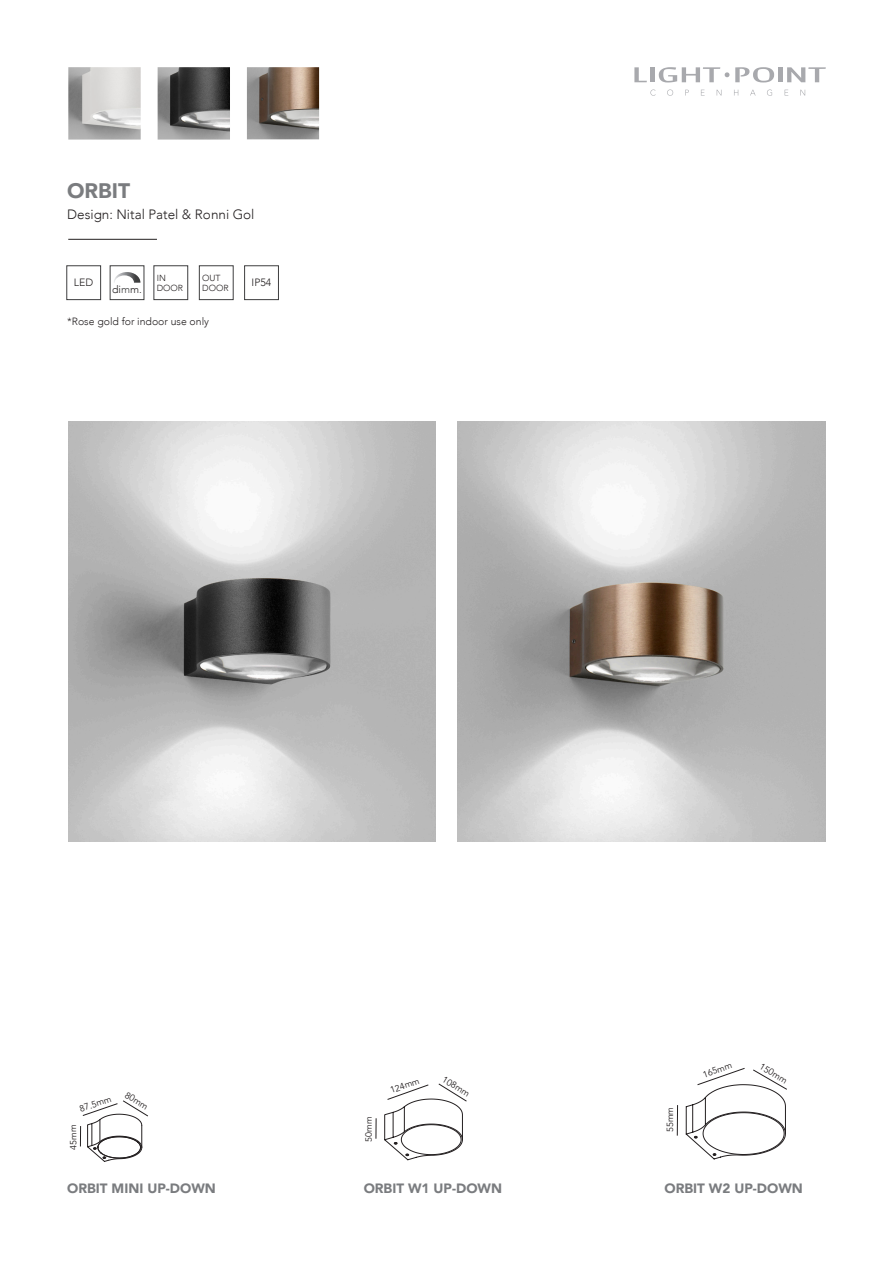
<style>
.page{position:relative;width:893px;height:1263px;background:#fff}
.page>*{position:absolute;margin:0;border:0;box-sizing:border-box;transform-origin:0 0}
.Produktnavn_stor{font:900 21px "Avenir";color:#7a7c7f}
.Produktnavn_Lille{font:900 13.5px "Avenir";color:#7a7c7f}
.Designer{font:300 13.5px "Avenir";color:#231f20}
.Designer-2{font:300 10.65px "Avenir";color:#231f20}
.Stjernemærket{font:300 10.5px "Avenir";color:#231f20}
.Produktmål{font:9px "Avenir";letter-spacing:-.01em;color:#231f20}
.Designer-3{font:300 8.85px/10.6px "Avenir";color:#231f20}
.s1{color:#3e3e3f}
</style>
<div class="page">
<img style="left:68px;top:67px;width:73px;height:73px">
<svg style="left:634px;top:67px;width:13px;height:15px"></svg>
<div style="left:650px;top:67px;width:5px;height:15px;background:#a8a9ad"></div>
<svg style="left:659px;top:67px;width:70px;height:15px"></svg>
<svg style="left:735px;top:67px;width:39px;height:15px"></svg>
<hr style="left:778px;top:67px;width:4px;height:15px;background:#a8a9ad">
<svg style="left:787px;top:67px;width:39px;height:15px"></svg>
<svg style="left:650px;top:90px;width:6px;height:6px"></svg>
<svg style="left:667px;top:90px;width:6px;height:6px"></svg>
<svg style="left:685px;top:90px;width:4px;height:6px"></svg>
<svg style="left:701px;top:90px;width:4px;height:6px"></svg>
<svg style="left:717px;top:90px;width:4px;height:6px"></svg>
<svg style="left:734px;top:90px;width:4px;height:6px"></svg>
<svg style="left:750px;top:90px;width:6px;height:6px"></svg>
<svg style="left:767px;top:90px;width:5px;height:6px"></svg>
<svg style="left:785px;top:90px;width:3px;height:6px"></svg>
<svg style="left:800px;top:90px;width:5px;height:6px"></svg>
<hr style="left:68px;top:239px;width:89px;height:1px;background:#231f20">
<img style="left:68px;top:421px;width:368px;height:421px">
<img style="left:457px;top:421px;width:369px;height:421px">
<div style="left:154px;top:266px;width:34px;height:34px;border:1px solid #3e3e3f"></div>
<div style="left:67px;top:266px;width:34px;height:34px;border:1px solid #3e3e3f"></div>
<div style="left:244px;top:266px;width:35px;height:34px;border:1px solid #3e3e3f"></div>
<svg style="left:114px;top:272px;width:26px;height:11px"></svg>
<div style="left:199px;top:266px;width:34px;height:34px;border:1px solid #3e3e3f"></div>
<img style="left:247px;top:67px;width:72px;height:72px">
<img style="left:158px;top:67px;width:72px;height:73px">
<svg style="left:376px;top:1118px;width:1px;height:21px"></svg>
<hr style="left:677px;top:1105px;width:1px;height:30px;background:#231f20">
<svg style="left:80px;top:1100px;width:68px;height:62px"></svg>
<svg style="left:384px;top:1083px;width:83px;height:77px"></svg>
<svg style="left:686px;top:1068px;width:101px;height:91px"></svg>
<p class="Produktnavn_stor" style="left:67px;top:173px;width:64px">ORBIT</p>
<p class="Designer" style="left:67px;top:206px;width:189px">Design: Nital Patel &amp; Ronni Gol</p>
<p class="Designer-2" style="left:74px;top:276px;width:21px">LED</p>
<p class="Designer-2" style="left:252px;top:276px;width:21px">IP54</p>
<p class="Designer-2" style="left:112px;top:283px;width:31px">di<span class="s1">m</span>m.</p>
<p class="Designer-3" style="left:202px;top:272px;width:28px">OUT<br>DOOR</p>
<p class="Designer-3" style="left:157px;top:272px;width:28px">IN<br>DOOR</p>
<p class="Stjernemærket" style="left:67px;top:315px;width:143px">*Rose gold for indoor use only</p>
<p class="Produktmål" style="left:446px;top:1074px;width:32px;rotate:31deg">108mm</p>
<p class="Produktmål" style="left:389px;top:1085px;width:32px;rotate:-19deg">124mm</p>
<p class="Produktmål" style="left:128px;top:1090px;width:27px;rotate:31deg">80mm</p>
<p class="Produktmål" style="left:78px;top:1104px;width:34px;rotate:-19deg">87.5mm</p>
<p class="Produktmål" style="left:68px;top:1149px;width:27px;rotate:-90deg">45mm</p>
<p class="Produktmål" style="left:363px;top:1142px;width:27px;rotate:-90deg">50mm</p>
<p class="Produktmål" style="left:665px;top:1132px;width:27px;rotate:-90deg">55mm</p>
<p class="Produktmål" style="left:701px;top:1070px;width:32px;rotate:-19deg">165mm</p>
<p class="Produktmål" style="left:763px;top:1061px;width:32px;rotate:31deg">150mm</p>
<p class="Produktnavn_Lille" style="left:67px;top:1177px;width:150px">ORBIT MINI UP-DOWN</p>
<p class="Produktnavn_Lille" style="left:364px;top:1177px;width:140px">ORBIT W1 UP-DOWN</p>
<p class="Produktnavn_Lille" style="left:664px;top:1177px;width:140px">ORBIT W2 UP-DOWN</p>
</div>
